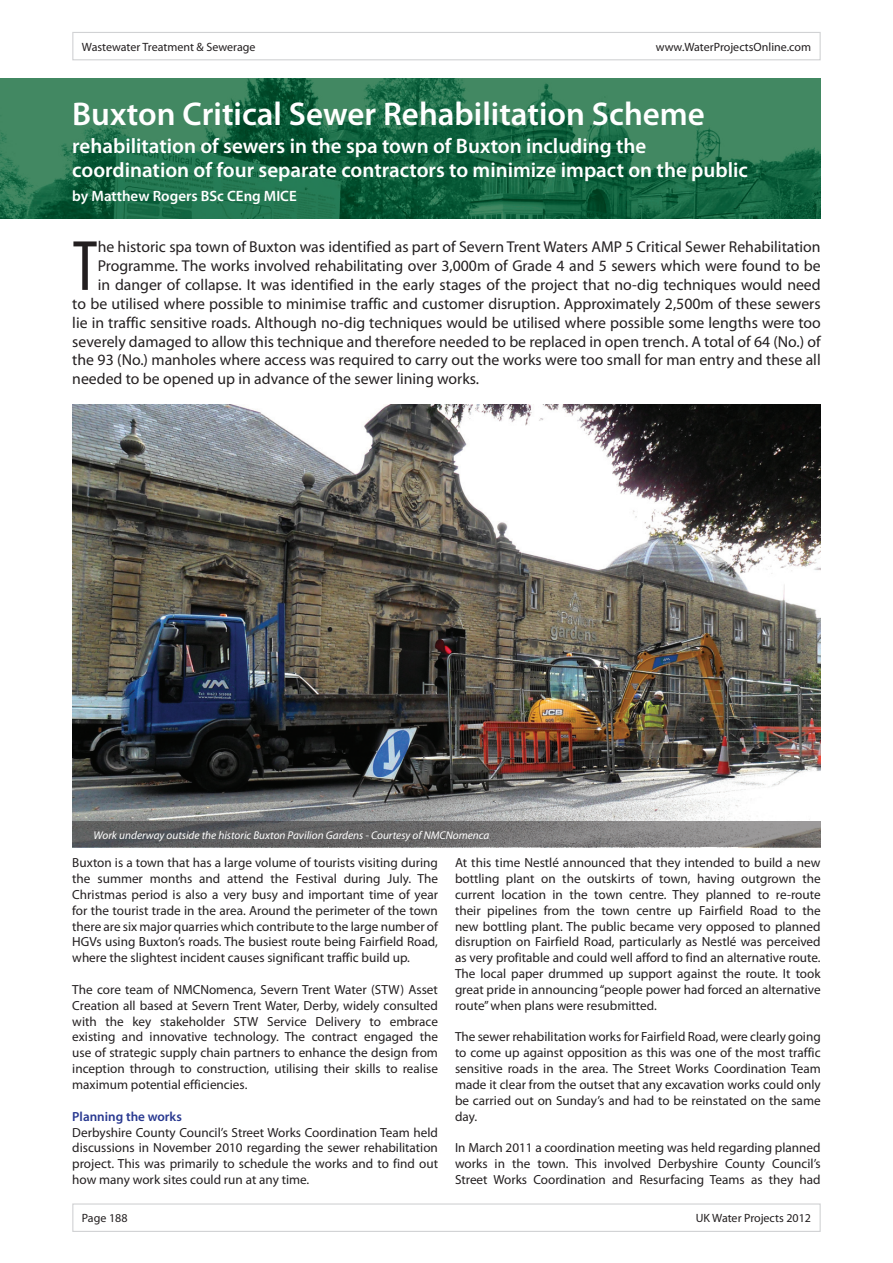
<style>
.page{position:relative;width:893px;height:1263px;background:#fff}
.page>*{position:absolute;margin:0;border:0;box-sizing:border-box;transform-origin:0 0}
.t1{font:condensed 71.85px "Myriad Pro";color:#231f20}
.t2{font:600 33px "Myriad Pro";color:#fff}
.t3{font:600 21px/24px "Myriad Pro";color:#fff}
.t4{font:15.75px "Myriad Pro";color:#231f20}
.t5{font:600 15px "Myriad Pro";color:#fff}
.t6{font:13.2px/15.9px "Myriad Pro";color:#231f20;text-align:justify}
.t7{font:600 13.2px "Myriad Pro";color:#283890}
.t8{font:12px "Myriad Pro";color:#231f20}
.t9{font:italic 11.25px "Myriad Pro";color:#fff}
</style>
<div class="page">
<img style="left:0;top:79px;width:821px;height:140px">
<img style="left:72px;top:405px;width:749px;height:416px">
<svg style="left:72px;top:821px;width:749px;height:26px;background:#717070"></svg>
<div style="left:72px;top:32px;width:749px;height:28px;border:1px solid #d1d2d4"></div>
<div style="left:72px;top:1203px;width:749px;height:29px;border:1px solid #d1d2d4"></div>
<p class="t8" style="left:82px;top:39px;width:175px">Wastewater Treatment &amp; Sewerage</p>
<p class="t8" style="left:656px;top:39px;width:157px">www.WaterProjectsOnline.com</p>
<h2 class="t2" style="left:72px;top:93px;width:634px">Buxton Critical Sewer Rehabilitation Scheme</h2>
<h3 class="t3" style="left:72px;top:134px;width:677px">rehabilitation of sewers in the spa town of Buxton including the coordination of four separate contractors to minimize impact on the public</h3>
<p class="t5" style="left:72px;top:187px;width:226px">by Matthew Rogers BSc CEng MICE</p>
<h1 class="t1" style="left:72px;top:223px;width:27px">T</h1>
<p class="t4" style="left:98px;top:237px;width:724px">he historic spa town of Buxton was identified as part of Severn Trent Waters AMP 5 Critical Sewer Rehabilitation</p>
<p class="t4" style="left:98px;top:256px;width:724px">Programme. The works involved rehabilitating over 3,000m of Grade 4 and 5 sewers which were found to be</p>
<p class="t4" style="left:98px;top:275px;width:724px">in danger of collapse. It was identified in the early stages of the project that no-dig techniques would need</p>
<p class="t4" style="left:72px;top:294px;width:750px">to be utilised where possible to minimise traffic and customer disruption. Approximately 2,500m of these sewers</p>
<p class="t4" style="left:72px;top:313px;width:750px">lie in traffic sensitive roads. Although no-dig techniques would be utilised where possible some lengths were too</p>
<p class="t4" style="left:72px;top:332px;width:750px">severely damaged to allow this technique and therefore needed to be replaced in open trench. A total of 64 (No.) of</p>
<p class="t4" style="left:72px;top:350px;width:750px">the 93 (No.) manholes where access was required to carry out the works were too small for man entry and these all</p>
<p class="t4" style="left:72px;top:369px;width:408px">needed to be opened up in advance of the sewer lining works.</p>
<p class="t9" style="left:94px;top:828px;width:397px">Work underway outside the historic Buxton Pavilion Gardens - Courtesy of NMCNomenca</p>
<p class="t6" style="left:72px;top:855px;width:367px">Buxton is a town that has a large volume of tourists visiting during the summer months and attend the Festival during July. The Christmas period is also a very busy and important time of year for the tourist trade in the area. Around the perimeter of the town there are six major quarries which contribute to the large number of HGVs using Buxton’s roads. The busiest route being Fairfield Road, where the slightest incident causes significant traffic build up.</p>
<p class="t6" style="left:72px;top:981px;width:367px">The core team of NMCNomenca, Severn Trent Water (STW) Asset Creation all based at Severn Trent Water, Derby, widely consulted with the key stakeholder STW Service Delivery to embrace existing and innovative technology. The contract engaged the use of strategic supply chain partners to enhance the design from inception through to construction, utilising their skills to realise maximum potential efficiencies.</p>
<p class="t7" style="left:72px;top:1108px;width:111px">Planning the works</p>
<p class="t6" style="left:72px;top:1124px;width:367px">Derbyshire County Council’s Street Works Coordination Team held discussions in November 2010 regarding the sewer rehabilitation project. This was primarily to schedule the works and to find out how many work sites could run at any time.</p>
<p class="t6" style="left:455px;top:855px;width:367px">At this time Nestlé announced that they intended to build a new bottling plant on the outskirts of town, having outgrown the current location in the town centre. They planned to re-route their pipelines from the town centre up Fairfield Road to the new bottling plant. The public became very opposed to planned disruption on Fairfield Road, particularly as Nestlé was perceived as very profitable and could well afford to find an alternative route.<br>The local paper drummed up support against the route. It took great pride in announcing “people power had forced an alternative route” when plans were resubmitted.</p>
<p class="t6" style="left:455px;top:1029px;width:367px">The sewer rehabilitation works for Fairfield Road, were clearly going to come up against opposition as this was one of the most traffic sensitive roads in the area. The Street Works Coordination Team made it clear from the outset that any excavation works could only be carried out on Sunday’s and had to be reinstated on the same day.</p>
<p class="t6" style="left:455px;top:1140px;width:367px">In March 2011 a coordination meeting was held regarding planned works in the town. This involved Derbyshire County Council’s Street Works Coordination and Resurfacing Teams as they had</p>
<p class="t8" style="left:82px;top:1211px;width:47px">Page 188</p>
<p class="t8" style="left:696px;top:1211px;width:117px">UK Water Projects 2012</p>
</div>
